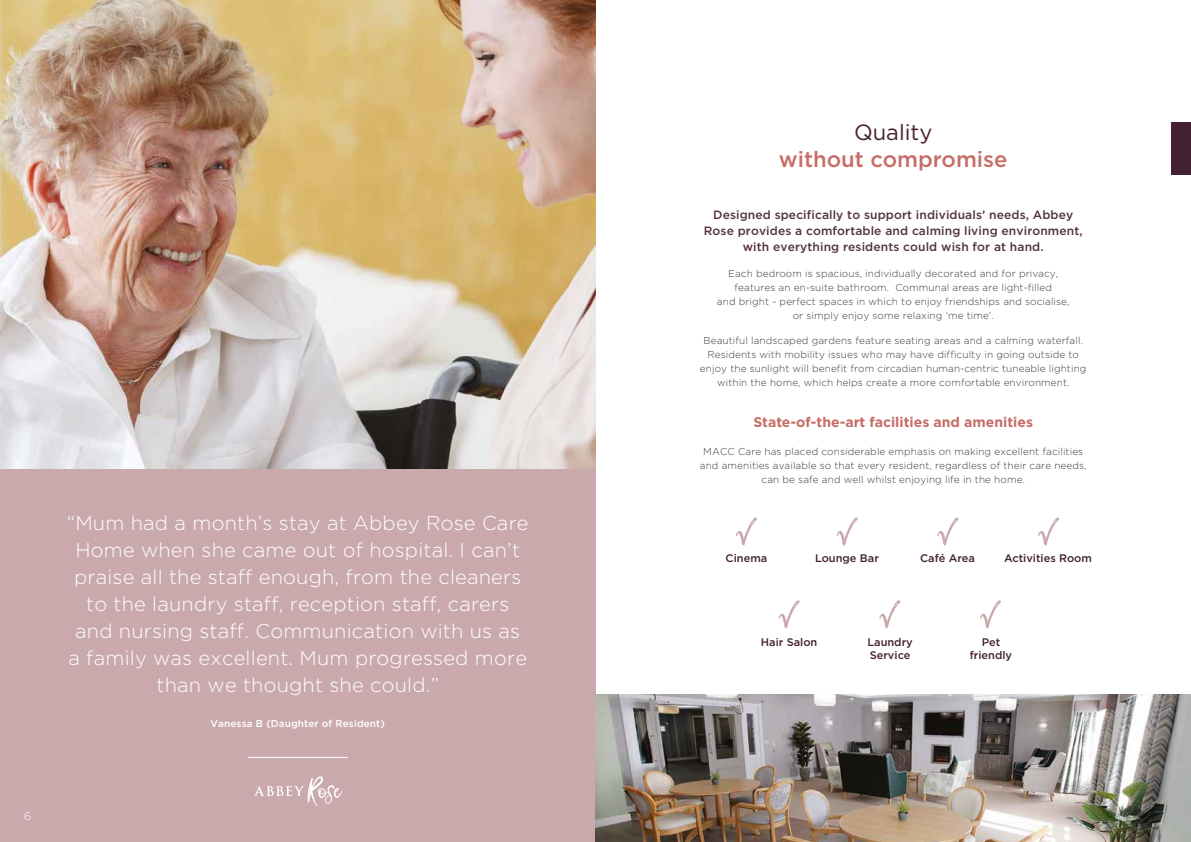
<style>
.page{position:relative;width:1191px;height:842px;background:#fff}
.page>*{position:absolute;margin:0;border:0;box-sizing:border-box;transform-origin:0 0}
.t1{font:500 22px "Gotham";color:#c76d67}
.t2{font:22px "Gotham";color:#442133}
.t3{font:300 20px/27px "Gotham";letter-spacing:.01em;color:#fff;text-align:center}
.t4{font:700 14px "Gotham";color:#c76d67}
.t5{font:500 12px/16px "Gotham";letter-spacing:.01em;color:#533142;text-align:center}
.t6{font:500 11px/13.2px "Gotham";color:#442133;text-align:center}
.t7{font:300 11px "Gotham";color:#fff}
.t8{font:300 10px/14px "Gotham";letter-spacing:.01em;color:#3c3c3b;text-align:center}
.t9{font:500 10px "Gotham";letter-spacing:.01em;color:#fff}
</style>
<div class="page">
<img style="left:0;top:0;width:595px;height:470px">
<div style="left:0;top:470px;width:595px;height:372px;background:#caa9ad"></div>
<div style="left:1171px;top:122px;width:20px;height:52px;background:#442133"></div>
<hr style="left:248px;top:757px;width:100px;height:1px;background:#fff">
<svg style="left:736px;top:517px;width:21px;height:28px"></svg>
<svg style="left:837px;top:517px;width:21px;height:28px"></svg>
<svg style="left:778px;top:600px;width:22px;height:28px"></svg>
<svg style="left:937px;top:517px;width:22px;height:28px"></svg>
<svg style="left:879px;top:600px;width:22px;height:28px"></svg>
<svg style="left:1038px;top:517px;width:21px;height:28px"></svg>
<svg style="left:980px;top:600px;width:21px;height:28px"></svg>
<svg style="left:254px;top:776px;width:88px;height:30px"></svg>
<img style="left:595px;top:695px;width:596px;height:147px">
<p class="t7" style="left:24px;top:809px;width:9px">6</p>
<p class="t3" style="left:67px;top:508px;width:463px">“Mum had a month’s stay at Abbey Rose Care Home when she came out of hospital. I can’t praise all the staff enough, from the cleaners to the laundry staff, reception staff, carers and nursing staff. Communication with us as<br>a family was excellent. Mum progressed more than we thought she could.”</p>
<p class="t9" style="left:211px;top:717px;width:176px">Vanessa B (Daughter of Resident)</p>
<h1 class="t2" style="left:854px;top:118px;width:80px">Quality</h1>
<h1 class="t1" style="left:779px;top:145px;width:230px">without compromise</h1>
<p class="t5" style="left:704px;top:207px;width:380px">Designed specifically to support individuals’ needs, Abbey<br>Rose provides a comfortable and calming living environment, with everything residents could wish for at hand.</p>
<p class="t8" style="left:717px;top:266px;width:354px">Each bedroom is spacious, individually decorated and for privacy, features an en-suite bathroom. Communal areas are light-filled<br>and bright - perfect spaces in which to enjoy friendships and socialise, or simply enjoy some relaxing ‘me time’.</p>
<p class="t8" style="left:700px;top:333px;width:388px">Beautiful landscaped gardens feature seating areas and a calming waterfall.<br>Residents with mobility issues who may have difficulty in going outside to enjoy the sunlight will benefit from circadian human-centric tuneable lighting within the home, which helps create a more comfortable environment.</p>
<h3 class="t4" style="left:753px;top:413px;width:281px">State-of-the-art facilities and amenities</h3>
<p class="t8" style="left:700px;top:444px;width:388px">MACC Care has placed considerable emphasis on making excellent facilities and amenities available so that every resident, regardless of their care needs, can be safe and well whilst enjoying life in the home.</p>
<p class="t6" style="left:725px;top:552px;width:43px">Cinema</p>
<p class="t6" style="left:815px;top:552px;width:65px">Lounge Bar</p>
<p class="t6" style="left:920px;top:552px;width:56px">Café Area</p>
<p class="t6" style="left:1004px;top:552px;width:89px">Activities Room</p>
<p class="t6" style="left:761px;top:635px;width:58px">Hair Salon</p>
<p class="t6" style="left:969px;top:635px;width:44px">Pet friendly</p>
<p class="t6" style="left:867px;top:635px;width:47px;text-align:left">Laundry<br>Service</p>
</div>
